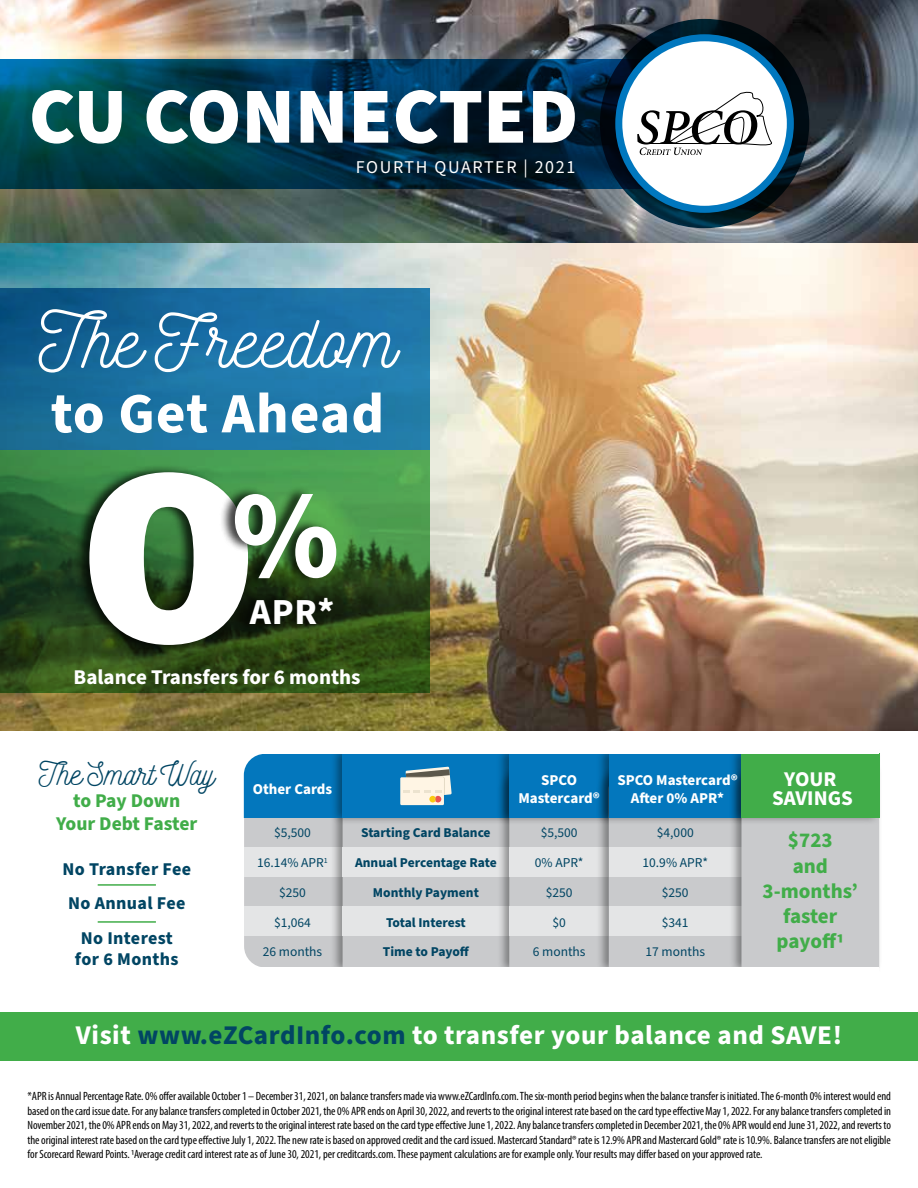
<style>
.page{position:relative;width:918px;height:1188px;background:#fff}
.page>*{position:absolute;margin:0;border:0;box-sizing:border-box;transform-origin:0 0}
.t1{font:900 262.5px "Source Sans Pro";color:#fff;scale:1.28 1}
.t2{font:900 79.5px "Source Sans Pro";color:#fff}
.t3{font:75px "Nickainley";color:#fff}
.t4{font:700 57px "Source Sans Pro";letter-spacing:.02em;color:#fff}
.t5{font:700 36.75px "Source Sans Pro";color:#fff}
.t6{font:31.5px "Nickainley";color:#014563}
.t7{font:700 27px "Source Sans Pro";letter-spacing:.02em;color:#fff}
.t8{font:700 21px/18.9px "Source Sans Pro";color:#fff;text-align:center}
.t9{font:700 21px/25.2px "Source Sans Pro";color:#41ad49;text-align:center}
.t10{font:700 19.5px/23.4px "Source Sans Pro";color:#41ad49;text-align:center}
.t11{font:700 18px/34.2px "Source Sans Pro";letter-spacing:.02em;color:#014563;text-align:center}
.t12{font:18px "Source Sans Pro";letter-spacing:.09em;color:#fff}
.t13{font:700 15px/18px "Source Sans Pro";color:#fff;text-align:center}
.t14{font:13.5px "Source Sans Pro";color:#014563}
.t15{font:700 13.5px "Source Sans Pro";color:#014563}
.t16{font:condensed 12px/14.4px "Myriad Pro";letter-spacing:-.005em;color:#000;text-align:justify}
.s1{color:#014563}
</style>
<div class="page">
<img style="left:0;top:0;width:918px;height:730px">
<svg style="left:0;top:450px;width:430px;height:243px;background:#34642a"></svg>
<svg style="left:0;top:288px;width:430px;height:162px;background:#1a6fa0"></svg>
<div style="left:74px;top:464px;width:175px;height:189px;background:#000;opacity:.75"></div>
<div style="left:238px;top:591px;width:95px;height:39px;background:#000;opacity:.75"></div>
<div style="left:220px;top:486px;width:117px;height:100px;background:#000;opacity:.75"></div>
<svg style="left:0;top:59px;width:648px;height:129px;background:#003449"></svg>
<div style="left:600px;top:19px;width:209px;height:209px;border:38px solid #014563;border-radius:50%"></div>
<div style="left:619px;top:38px;width:171px;height:171px;background:#fff;border-radius:50%"></div>
<div style="left:615px;top:34px;width:179px;height:179px;border:7px solid #0077be;border-radius:50%"></div>
<svg style="left:637px;top:91px;width:135px;height:64px"></svg>
<svg style="left:244px;top:754px;width:635px;height:213px;background:#98b9c2"></svg>
<hr style="left:98px;top:921px;width:58px;height:2px;background:#41ad49">
<hr style="left:98px;top:884px;width:58px;height:2px;background:#41ad49">
<div style="left:0;top:1012px;width:918px;height:49px;background:#41ad49"></div>
<p class="t2" style="left:29px;top:61px;width:551px">CU CONNECTED</p>
<p class="t12" style="left:356px;top:155px;width:221px">FOURTH QUARTER | 2021</p>
<p class="t3" style="left:39px;top:304px;width:359px">The Freedom</p>
<p class="t4" style="left:51px;top:375px;width:335px">to Get Ahead</p>
<p class="t1" style="left:78px;top:373px;width:206px">0<sup>%</sup></p>
<p class="t5" style="left:250px;top:587px;width:86px">APR*</p>
<p class="t8" style="left:74px;top:668px;width:289px">Balance Transfers for 6 months</p>
<p class="t6" style="left:39px;top:758px;width:178px">The Smart Way</p>
<p class="t10" style="left:56px;top:789px;width:143px">to Pay Down<br>Your Debt Faster</p>
<p class="t11" style="left:62px;top:853px;width:130px">No Transfer Fee<br>No Annual Fee<br>No Interest</p>
<p class="t11" style="left:75px;top:943px;width:105px">for 6 Months</p>
<p class="t13" style="left:253px;top:780px;width:81px">Other Cards</p>
<p class="t13" style="left:518px;top:771px;width:83px">SPCO<br>Mastercard®</p>
<p class="t13" style="left:617px;top:771px;width:122px">SPCO Mastercard®<br>Afer 0% APR*</p>
<p class="t14" style="left:274px;top:824px;width:38px">$5,500</p>
<p class="t14" style="left:257px;top:854px;width:72px">16.14% APR<sup>1</sup></p>
<p class="t14" style="left:279px;top:883px;width:28px">$250</p>
<p class="t14" style="left:274px;top:913px;width:38px">$1,064</p>
<p class="t14" style="left:263px;top:943px;width:61px">26 months</p>
<p class="t14" style="left:541px;top:824px;width:38px">$5,500</p>
<p class="t14" style="left:535px;top:854px;width:50px">0% APR*</p>
<p class="t14" style="left:546px;top:883px;width:28px">$250</p>
<p class="t14" style="left:552px;top:913px;width:15px">$0</p>
<p class="t14" style="left:533px;top:943px;width:54px">6 months</p>
<p class="t14" style="left:657px;top:824px;width:38px">$4,000</p>
<p class="t14" style="left:643px;top:854px;width:67px">10.9% APR*</p>
<p class="t14" style="left:662px;top:883px;width:28px">$250</p>
<p class="t14" style="left:662px;top:913px;width:28px">$341</p>
<p class="t14" style="left:645px;top:943px;width:61px">17 months</p>
<p class="t15" style="left:361px;top:824px;width:131px">Starting Card Balance</p>
<p class="t15" style="left:355px;top:853px;width:143px">Annual Percentage Rate</p>
<p class="t15" style="left:373px;top:883px;width:107px">Monthly Payment</p>
<p class="t15" style="left:386px;top:913px;width:81px">Total Interest</p>
<p class="t15" style="left:383px;top:943px;width:88px">Time to Payof</p>
<p class="t8" style="left:772px;top:770px;width:82px">YOUR<br>SAVINGS</p>
<p class="t9" style="left:763px;top:828px;width:97px">$723<br>and<br>3-months’ faster payof1</p>
<p class="t7" style="left:76px;top:1017px;width:768px">Visit <span class="s1">www.eZCardInfo.com</span> to transfer your balance and SAVE!</p>
<p class="t16" style="left:28px;top:1089px;width:865px">*APR is Annual Percentage Rate. 0% ofer available October 1 – December 31, 2021, on balance transfers made via www.eZCardInfo.com. The six-month period begins when the balance transfer is initiated. The 6-month 0% interest would end based on the card issue date. For any balance transfers completed in October 2021, the 0% APR ends on April 30, 2022, and reverts to the original interest rate based on the card type efective May 1, 2022. For any balance transfers completed in November 2021, the 0% APR ends on May 31, 2022, and reverts to the original interest rate based on the card type efective June 1, 2022. Any balance transfers completed in December 2021, the 0% APR would end June 31, 2022, and reverts to the original interest rate based on the card type efective July 1, 2022. The new rate is based on approved credit and the card issued. Mastercard Standard® rate is 12.9% APR and Mastercard Gold® rate is 10.9%. Balance transfers are not eligible for Scorecard Reward Points. 1Average credit card interest rate as of June 30, 2021, per creditcards.com. These payment calculations are for example only. Your results may difer based on your approved rate.</p>
</div>
